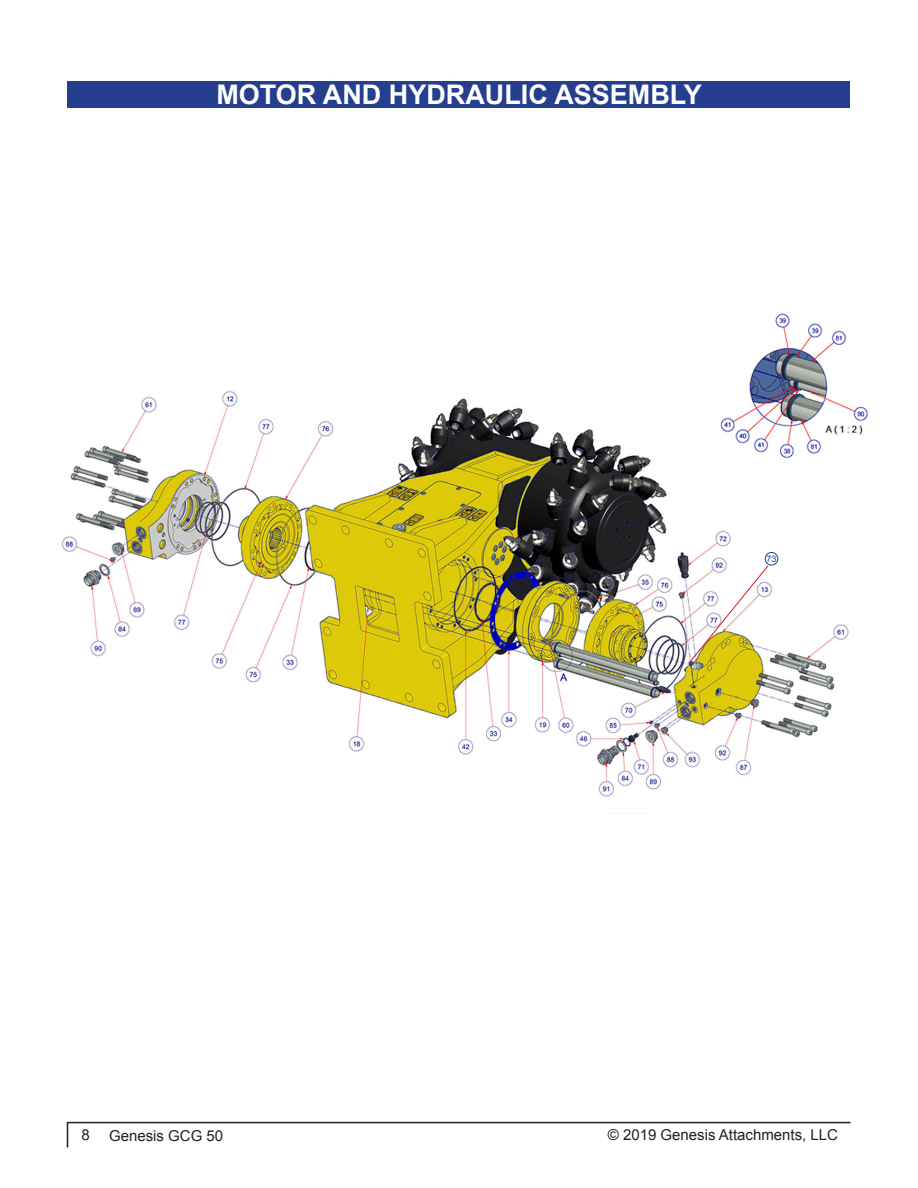
<style>
.page{position:relative;width:918px;height:1188px;background:#fff}
.page>*{position:absolute;margin:0;border:0;box-sizing:border-box;transform-origin:0 0}
.Section_Headings_Rev{font:700 27px "Arial";color:#fff}
.t1{font:15px "Arial";color:#231f20}
.t2{font:9px "Arial";color:#253f8e}
</style>
<div class="page">
<svg style="left:67px;top:1123px;width:1px;height:25px"></svg>
<hr style="left:67px;top:1122px;width:783px;height:1px;background:#231f20">
<div style="left:68px;top:81px;width:782px;height:27px;background:#253f8e"></div>
<img style="left:61px;top:313px;width:807px;height:484px">
<svg style="left:689px;top:565px;width:79px;height:99px"></svg>
<div style="left:765px;top:552px;width:13px;height:13px;border:1px solid #253f8e;border-radius:50%"></div>
<p class="Section_Headings_Rev" style="left:216px;top:77px;width:487px">MOTOR AND HYDRAULIC ASSEMBLY</p>
<p class="t2" style="left:767px;top:553px;width:12px">73</p>
<p class="t1" style="left:82px;top:1125px;width:10px">8</p>
<p class="t1" style="left:109px;top:1126px;width:116px">Genesis GCG 50</p>
<p class="t1" style="left:608px;top:1125px;width:232px">© 2019 Genesis Attachments, LLC</p>
</div>
